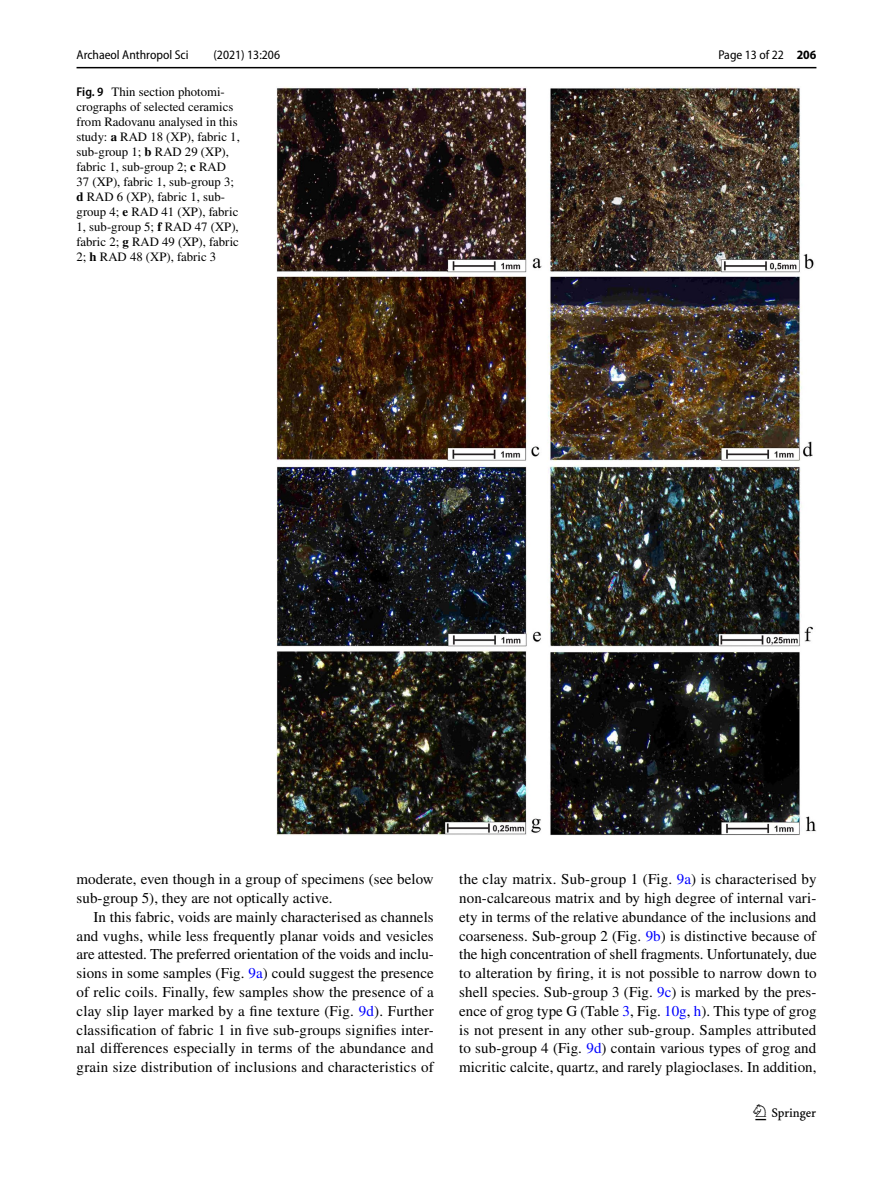
<style>
.page{position:relative;width:893px;height:1187px;background:#fff}
.page>*{position:absolute;margin:0;border:0;box-sizing:border-box;transform-origin:0 0}
.t1{font:22.5px "Springnew Regular 3";color:#000}
.t2{font:15px/18.8px "STIX";letter-spacing:.005em;color:#000;text-align:justify}
.t3{font:12.75px/15px "STIX";color:#000}
.t4{font:12.75px "Myriad Pro Semi Cn 4";color:#000}
.t5{font:semi-condensed 12.75px "Myriad Pro";color:#000}
.s1{font-family:"Myriad Pro";font-weight:600;font-stretch:semi-condensed}
.s2{font-weight:700}
.s3{color:#00f}
</style>
<div class="page">
<hr style="left:77px;top:67px;width:739px;height:1px;background:#000">
<img style="left:276px;top:87px;width:540px;height:748px">
<p class="t4" style="left:77px;top:48px;width:113px">Archaeol Anthropol Sci</p>
<p class="t4" style="left:213px;top:48px;width:68px">(2021) 13:206</p>
<p class="t3" style="left:77px;top:85px;width:165px"><span class="s1">Fig. 9</span> Thin section photomi&shy;crographs of selected ceramics from Radovanu analysed in this study: <span class="s2">a</span> RAD 18 (XP), fabric 1, sub-group 1; <span class="s2">b</span> RAD 29 (XP), fabric 1, sub-group 2; <span class="s2">c</span> RAD<br>37 (XP), fabric 1, sub-group 3; <span class="s2">d</span> RAD 6 (XP), fabric 1, sub&shy;group 4; <span class="s2">e</span> RAD 41 (XP), fabric<br>1, sub-group 5; <span class="s2">f</span> RAD 47 (XP), fabric 2; <span class="s2">g</span> RAD 49 (XP), fabric<br>2; <span class="s2">h</span> RAD 48 (XP), fabric 3</p>
<p class="t5" style="left:718px;top:48px;width:100px">Page 13 of 22 <span class="s2">206</span></p>
<p class="t2" style="left:77px;top:871px;width:359px">moderate, even though in a group of specimens (see below sub-group 5), they are not optically active.</p>
<p class="t2" style="left:77px;top:908px;width:359px;text-indent:17px">In this fabric, voids are mainly characterised as channels and vughs, while less frequently planar voids and vesicles are attested. The preferred orientation of the voids and inclu&shy;sions in some samples (Fig. <span class="s3">9a</span>) could suggest the presence of relic coils. Finally, few samples show the presence of a clay slip layer marked by a fine texture (Fig. <span class="s3">9d</span>). Further classification of fabric 1 in five sub-groups signifies inter&shy;nal differences especially in terms of the abundance and grain size distribution of inclusions and characteristics of</p>
<p class="t2" style="left:459px;top:871px;width:359px">the clay matrix. Sub-group 1 (Fig. <span class="s3">9a</span>) is characterised by non-calcareous matrix and by high degree of internal vari&shy;ety in terms of the relative abundance of the inclusions and coarseness. Sub-group 2 (Fig. <span class="s3">9b</span>) is distinctive because of the high concentration of shell fragments. Unfortunately, due to alteration by firing, it is not possible to narrow down to shell species. Sub-group 3 (Fig. <span class="s3">9c</span>) is marked by the pres&shy;ence of grog type G (Table <span class="s3">3</span>, Fig. <span class="s3">10g</span>, <span class="s3">h</span>). This type of grog is not present in any other sub-group. Samples attributed to sub-group 4 (Fig. <span class="s3">9d</span>) contain various types of grog and micritic calcite, quartz, and rarely plagioclases. In addition,</p>
<h1 class="t1" style="left:755px;top:1104px;width:62px">1 3</h1>
</div>
